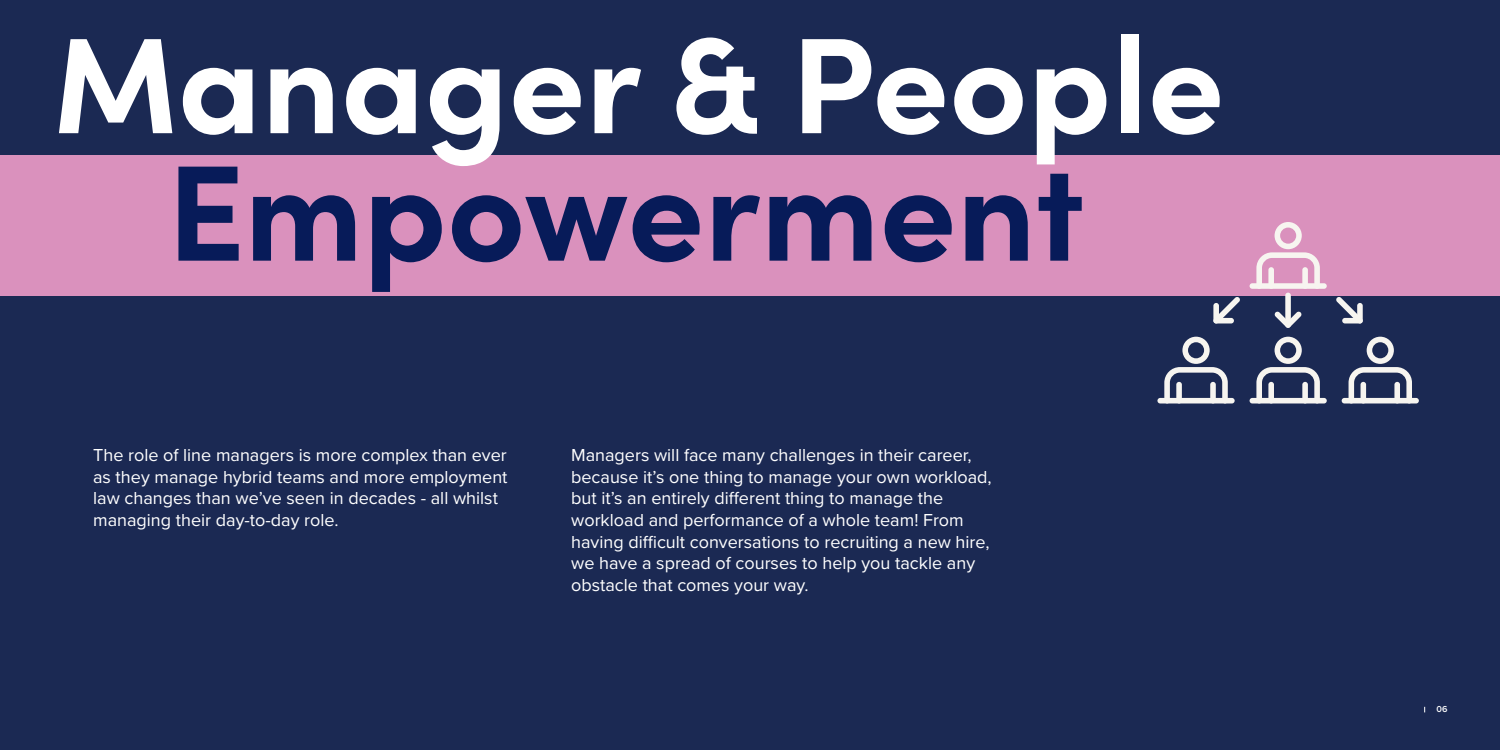
<style>
.page{position:relative;width:1500px;height:750px;background:#1b2953}
.page>*{position:absolute;margin:0;border:0;box-sizing:border-box;transform-origin:0 0}
.t1{font:700 136.5px "Sofia Pro";color:#fff}
.t2{font:700 136.5px "Sofia Pro";color:#071b59}
.t3{font:18px/21.6px "Proxima Nova";color:#fff}
.t4{font:600 9px "Proxima Nova";color:#fff}
</style>
<div class="page">
<div style="left:0;top:155px;width:1500px;height:141px;background:#da91bd"></div>
<svg style="left:1274px;top:311px;width:28px;height:15px"></svg>
<div style="left:1285px;top:293px;width:6px;height:35px;background:#f7f5f0;border-radius:3px"></div>
<svg style="left:1213px;top:297px;width:27px;height:26px"></svg>
<svg style="left:1336px;top:297px;width:27px;height:26px"></svg>
<svg style="left:1256px;top:222px;width:64px;height:61px"></svg>
<div style="left:1268px;top:267px;width:6px;height:22px;background:#f7f5f0;border-radius:3px"></div>
<div style="left:1302px;top:267px;width:6px;height:22px;background:#f7f5f0;border-radius:3px"></div>
<div style="left:1250px;top:283px;width:77px;height:6px;background:#f7f5f0;border-radius:3px"></div>
<svg style="left:1256px;top:337px;width:64px;height:61px"></svg>
<div style="left:1268px;top:382px;width:6px;height:21px;background:#f7f5f0;border-radius:3px"></div>
<div style="left:1302px;top:382px;width:6px;height:21px;background:#f7f5f0;border-radius:3px"></div>
<div style="left:1250px;top:398px;width:77px;height:5px;background:#f7f5f0;border-radius:3px"></div>
<svg style="left:1349px;top:337px;width:63px;height:61px"></svg>
<div style="left:1361px;top:382px;width:5px;height:21px;background:#f7f5f0;border-radius:3px"></div>
<div style="left:1394px;top:382px;width:6px;height:21px;background:#f7f5f0;border-radius:3px"></div>
<div style="left:1342px;top:398px;width:77px;height:5px;background:#f7f5f0;border-radius:3px"></div>
<svg style="left:1164px;top:337px;width:64px;height:61px"></svg>
<div style="left:1176px;top:382px;width:6px;height:21px;background:#f7f5f0;border-radius:3px"></div>
<div style="left:1210px;top:382px;width:6px;height:21px;background:#f7f5f0;border-radius:3px"></div>
<div style="left:1157px;top:398px;width:78px;height:5px;background:#f7f5f0;border-radius:3px"></div>
<h1 class="t1" style="left:52px;top:-20px;width:1173px">Manager &amp; People</h1>
<h1 class="t2" style="left:167px;top:108px;width:919px">Empowerment</h1>
<p class="t3" style="left:93px;top:444px;width:416px">The role of line managers is more complex than ever as they manage hybrid teams and more employment law changes than we’ve seen in decades - all whilst managing their day-to-day role.</p>
<p class="t3" style="left:571px;top:444px;width:422px">Managers will face many challenges in their career, because it’s one thing to manage your own workload, but it’s an entirely different thing to manage the workload and performance of a whole team! From having difficult conversations to recruiting a new hire, we have a spread of courses to help you tackle any obstacle that comes your way.</p>
<p class="t4" style="left:1437px;top:703px;width:12px">06</p>
</div>
